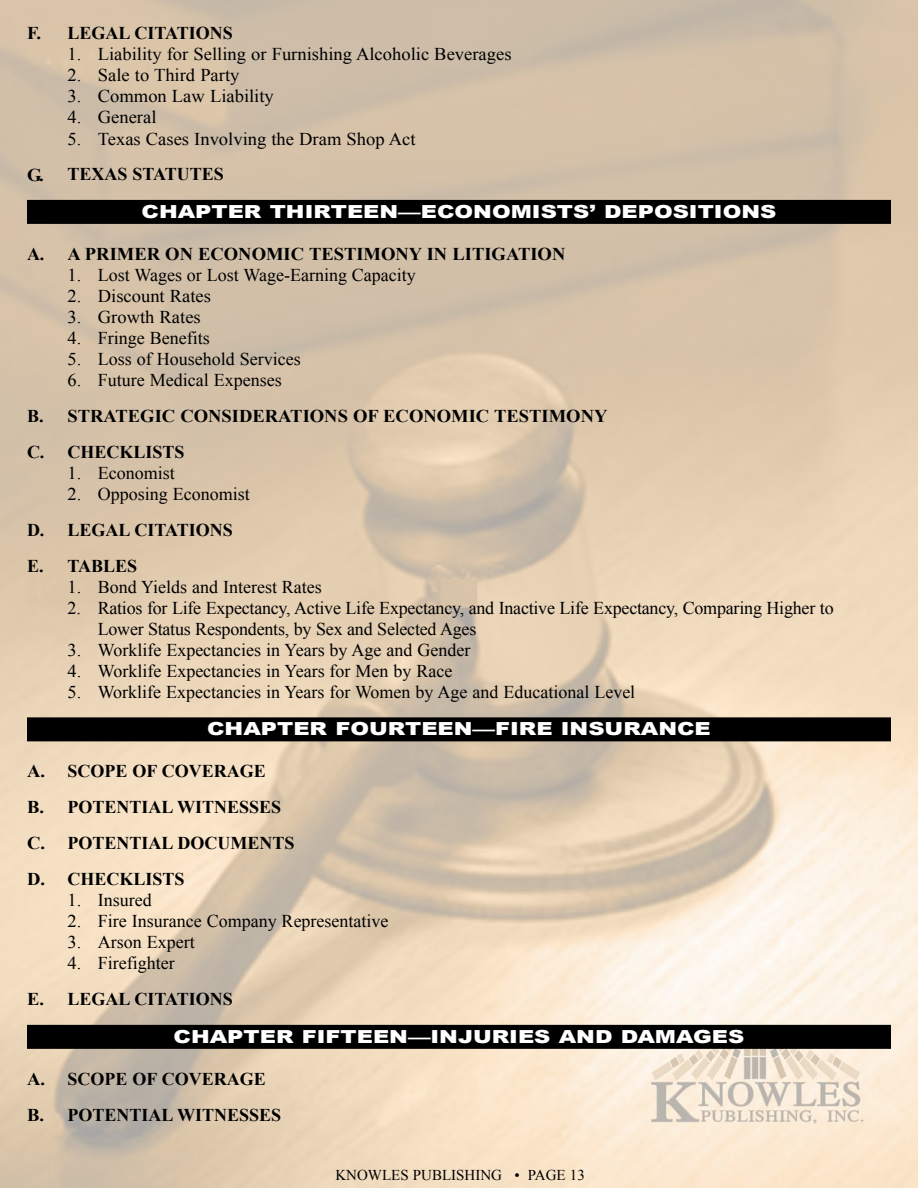
<style>
.page{position:relative;width:918px;height:1188px;background:#fff}
.page>*{position:absolute;margin:0;border:0;box-sizing:border-box;transform-origin:0 0}
.t1{font:18px/21px "Times New Roman";color:#000}
.t2{font:700 18px/36px "Times New Roman";color:#000}
.t3{font:900 18px "Arial";color:#fff;scale:1.25 1}
.t4{font:15px "Times New Roman";color:#000}
</style>
<div class="page">
<img style="left:0;top:0;width:918px;height:1188px">
<div style="left:27px;top:200px;width:864px;height:24px;background:#000"></div>
<div style="left:27px;top:717px;width:864px;height:24px;background:#000"></div>
<div style="left:27px;top:1025px;width:864px;height:24px;background:#000"></div>
<p class="t2" style="left:27px;top:15px;width:207px">F. LEGAL CITATIONS</p>
<p class="t1" style="left:68px;top:44px;width:446px">1. Liability for Selling or Furnishing Alcoholic Beverages</p>
<p class="t1" style="left:68px;top:65px;width:173px">2. Sale to Third Party</p>
<p class="t1" style="left:68px;top:86px;width:208px">3. Common Law Liability</p>
<p class="t1" style="left:68px;top:107px;width:91px">4. General</p>
<p class="t1" style="left:68px;top:128px;width:349px">5. Texas Cases Involving the Dram Shop Act</p>
<p class="t2" style="left:27px;top:156px;width:198px">G. TEXAS STATUTES</p>
<p class="t3" style="left:142px;top:198px;width:509px">CHAPTER THIRTEEN—ECONOMISTS’ DEPOSITIONS</p>
<p class="t2" style="left:27px;top:236px;width:540px">A. A PRIMER ON ECONOMIC TESTIMONY IN LITIGATION</p>
<p class="t1" style="left:68px;top:264px;width:350px">1. Lost Wages or Lost Wage-Earning Capacity</p>
<p class="t1" style="left:68px;top:285px;width:145px">2. Discount Rates</p>
<p class="t1" style="left:68px;top:306px;width:135px">3. Growth Rates</p>
<p class="t1" style="left:68px;top:327px;width:144px">4. Fringe Benefits</p>
<p class="t1" style="left:68px;top:348px;width:235px">5. Loss of Household Services</p>
<p class="t1" style="left:68px;top:369px;width:216px">6. Future Medical Expenses</p>
<p class="t2" style="left:27px;top:398px;width:582px">B. STRATEGIC CONSIDERATIONS OF ECONOMIC TESTIMONY<br>C. CHECKLISTS</p>
<p class="t1" style="left:68px;top:462px;width:109px">1. Economist</p>
<p class="t1" style="left:68px;top:483px;width:184px">2. Opposing Economist</p>
<p class="t2" style="left:27px;top:512px;width:207px">D. LEGAL CITATIONS<br>E. TABLES</p>
<p class="t1" style="left:68px;top:576px;width:256px">1. Bond Yields and Interest Rates</p>
<p class="t1" style="left:98px;top:597px;width:738px;text-indent:-30px">2. Ratios for Life Expectancy, Active Life Expectancy, and Inactive Life Expectancy, Comparing Higher to<br>Lower Status Respondents, by Sex and Selected Ages</p>
<p class="t1" style="left:68px;top:639px;width:404px">3. Worklife Expectancies in Years by Age and Gender</p>
<p class="t1" style="left:68px;top:660px;width:386px">4. Worklife Expectancies in Years for Men by Race</p>
<p class="t1" style="left:68px;top:681px;width:569px">5. Worklife Expectancies in Years for Women by Age and Educational Level</p>
<p class="t3" style="left:207px;top:716px;width:405px">CHAPTER FOURTEEN—FIRE INSURANCE</p>
<p class="t2" style="left:27px;top:753px;width:269px">A. SCOPE OF COVERAGE<br>B. POTENTIAL WITNESSES<br>C. POTENTIAL DOCUMENTS<br>D. CHECKLISTS</p>
<p class="t1" style="left:68px;top:890px;width:86px">1. Insured</p>
<p class="t1" style="left:68px;top:911px;width:323px">2. Fire Insurance Company Representative</p>
<p class="t1" style="left:68px;top:932px;width:129px">3. Arson Expert</p>
<p class="t1" style="left:68px;top:953px;width:109px">4. Firefighter</p>
<p class="t2" style="left:27px;top:981px;width:207px">E. LEGAL CITATIONS</p>
<p class="t3" style="left:174px;top:1023px;width:458px">CHAPTER FIFTEEN—INJURIES AND DAMAGES</p>
<p class="t2" style="left:27px;top:1061px;width:256px">A. SCOPE OF COVERAGE<br>B. POTENTIAL WITNESSES</p>
<p class="t4" style="left:335px;top:1167px;width:251px">KNOWLES PUBLISHING • PAGE 13</p>
</div>
